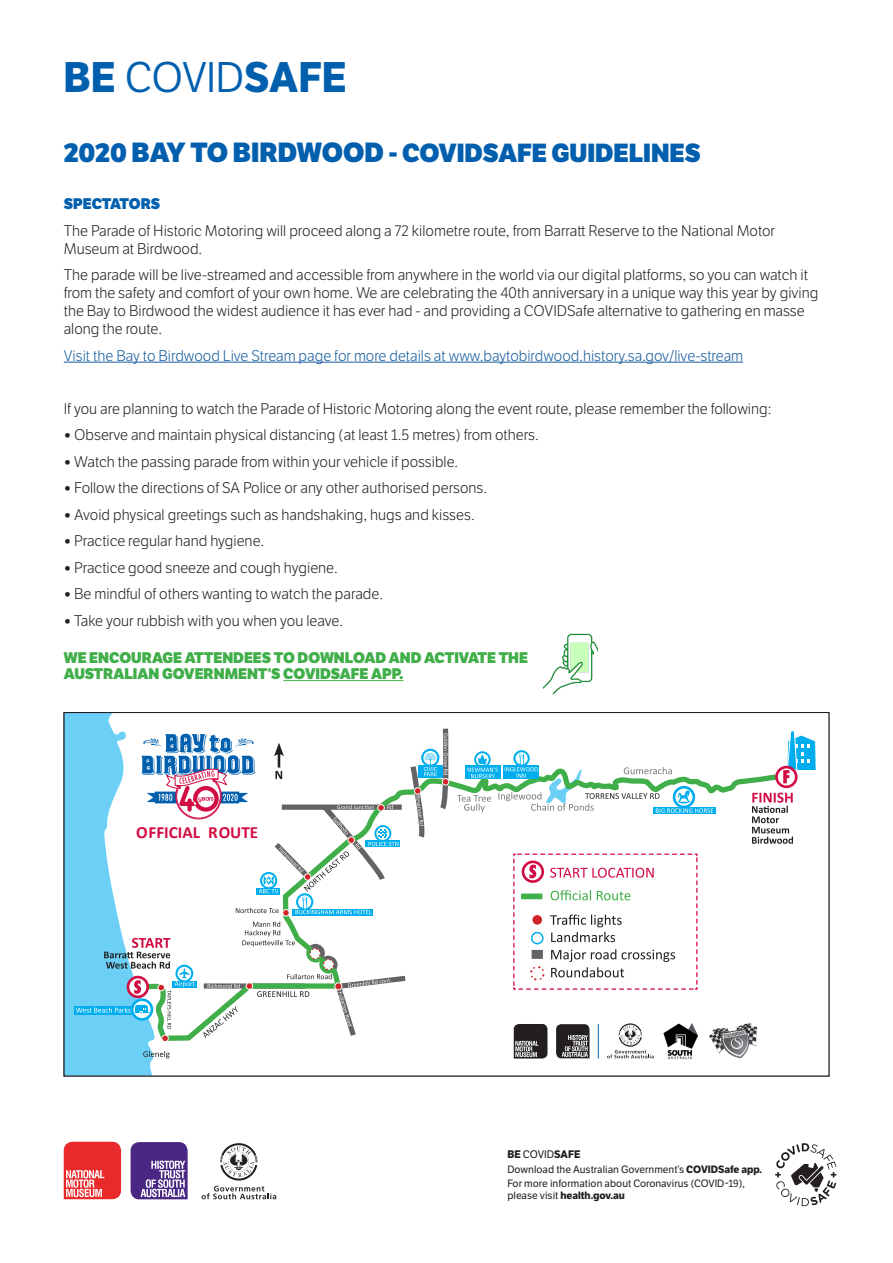
<style>
.page{position:relative;width:893px;height:1263px;background:#fff}
.page>*{position:absolute;margin:0;border:0;box-sizing:border-box;transform-origin:0 0}
.t1{font:700 41.7px "LFT Etica";color:#015fae}
.Body_text{font:800 25.5px "LFT Etica";color:#015fae}
.t2{font:700 17.1px "Calibri";color:#d20d44}
.Body_text-2{font:300 15px/18px "LFT Etica";color:#231f20}
.Body_text-3{font:300 15px "LFT Etica";color:#175d9e}
.Body_text-4{font:800 15px/16.5px "LFT Etica";color:#40ae49}
.Body_text-5{font:800 15px "LFT Etica";letter-spacing:-.01em;color:#015fae}
.Body_text_smaller{font:700 10.65px "LFT Etica";color:#231f20}
.Body_text_smaller-2{font:10.35px/13.8px "LFT Etica";color:#231f20}
.Body_text_smaller-3{font:700 10.35px "LFT Etica";color:#231f20}
.s1{font-weight:400}
.s2{font-size:27px}
.s3{font-weight:800}
.s4{font-weight:700}
</style>
<div class="page">
<svg style="left:781px;top:1143px;width:55px;height:63px"></svg>
<svg style="left:131px;top:1142px;width:11px;height:57px"></svg>
<svg style="left:64px;top:1142px;width:57px;height:57px;background:#ec4b4c"></svg>
<hr style="left:64px;top:362px;width:679px;height:1px;background:#175d9e">
<svg style="left:142px;top:773px;width:639px;height:427px"></svg>
<svg style="left:752px;top:793px;width:41px;height:51px"></svg>
<svg style="left:653px;top:807px;width:62px;height:7px"></svg>
<svg style="left:776px;top:767px;width:20px;height:20px"></svg>
<div style="left:775px;top:766px;width:22px;height:22px;border:3px solid #d20d44;border-radius:50%"></div>
<svg style="left:783px;top:730px;width:33px;height:53px"></svg>
<div style="left:474px;top:751px;width:17px;height:17px;border:2px solid #00aeef;border-radius:50%"></div>
<svg style="left:513px;top:853px;width:185px;height:137px"></svg>
<div style="left:513px;top:750px;width:17px;height:16px;border:2px solid #00aeef;border-radius:50%"></div>
<svg style="left:457px;top:753px;width:256px;height:60px"></svg>
<svg style="left:556px;top:1024px;width:33px;height:34px"></svg>
<svg style="left:514px;top:1024px;width:33px;height:34px"></svg>
<img style="left:709px;top:1023px;width:48px;height:35px">
<img style="left:660px;top:1021px;width:41px;height:39px">
<svg style="left:607px;top:1023px;width:47px;height:35px"></svg>
<hr style="left:598px;top:1024px;width:1px;height:34px;background:#0160ae">
<svg style="left:64px;top:712px;width:387px;height:364px"></svg>
<hr style="left:283px;top:680px;width:120px;height:1px;background:#40ae49">
<img style="left:543px;top:633px;width:55px;height:81px">
<p class="t1" style="left:63px;top:52px;width:285px">BE <span class="s1">COVID</span>SAFE</p>
<p class="Body_text" style="left:63px;top:137px;width:639px"><span class="s2">2020 BAY TO BIRDWOOD -</span> COVIDSAFE GUIDELINES</p>
<p class="Body_text-5" style="left:64px;top:194px;width:98px">SPECTATORS</p>
<p class="Body_text-2" style="left:64px;top:222px;width:713px">The Parade of Historic Motoring will proceed along a 72 kilometre route, from Barratt Reserve to the National Motor<br>Museum at Birdwood.</p>
<p class="Body_text-2" style="left:64px;top:266px;width:756px">The parade will be live-streamed and accessible from anywhere in the world via our digital platforms, so you can watch it from the safety and comfort of your own home. We are celebrating the 40th anniversary in a unique way this year by giving the Bay to Birdwood the widest audience it has ever had - and providing a COVIDSafe alternative to gathering en masse along the route.</p>
<p class="Body_text-3" style="left:64px;top:347px;width:681px">Visit the Bay to Birdwood Live Stream page for more details at www.baytobirdwood.history.sa.gov/live-stream</p>
<p class="Body_text-2" style="left:64px;top:400px;width:709px">If you are planning to watch the Parade of Historic Motoring along the event route, please remember the following:</p>
<p class="Body_text-2" style="left:64px;top:426px;width:476px"><span class="s3">•</span> Observe and maintain physical distancing (at least 1.5 metres) from others.</p>
<p class="Body_text-2" style="left:64px;top:453px;width:396px"><span class="s3">•</span> Watch the passing parade from within your vehicle if possible.</p>
<p class="Body_text-2" style="left:64px;top:479px;width:425px"><span class="s3">•</span> Follow the directions of SA Police or any other authorised persons.</p>
<p class="Body_text-2" style="left:64px;top:506px;width:412px"><span class="s3">•</span> Avoid physical greetings such as handshaking, hugs and kisses.</p>
<p class="Body_text-2" style="left:64px;top:532px;width:202px"><span class="s3">•</span> Practice regular hand hygiene.</p>
<p class="Body_text-2" style="left:64px;top:559px;width:276px"><span class="s3">•</span> Practice good sneeze and cough hygiene.</p>
<p class="Body_text-2" style="left:64px;top:585px;width:321px"><span class="s3">•</span> Be mindful of others wanting to watch the parade.</p>
<p class="Body_text-2" style="left:64px;top:612px;width:281px"><span class="s3">•</span> Take your rubbish with you when you leave.</p>
<p class="Body_text-4" style="left:64px;top:649px;width:466px">WE ENCOURAGE ATTENDEES TO DOWNLOAD AND ACTIVATE THE<br>AUSTRALIAN GOVERNMENT’S COVIDSAFE APP.</p>
<p class="t2" style="left:136px;top:820px;width:124px">OFFICIAL ROUTE</p>
<p class="Body_text_smaller" style="left:507px;top:1147px;width:75px">BE <span class="s1">COVID</span>SAFE</p>
<p class="Body_text_smaller-2" style="left:507px;top:1163px;width:256px">Download the Australian Government’s <span class="s4">COVIDSafe app.<br></span>For more information about Coronavirus (COVID-19),</p>
<p class="Body_text_smaller-3" style="left:507px;top:1189px;width:119px"><span class="s1">please visit</span> health.gov.au</p>
</div>
